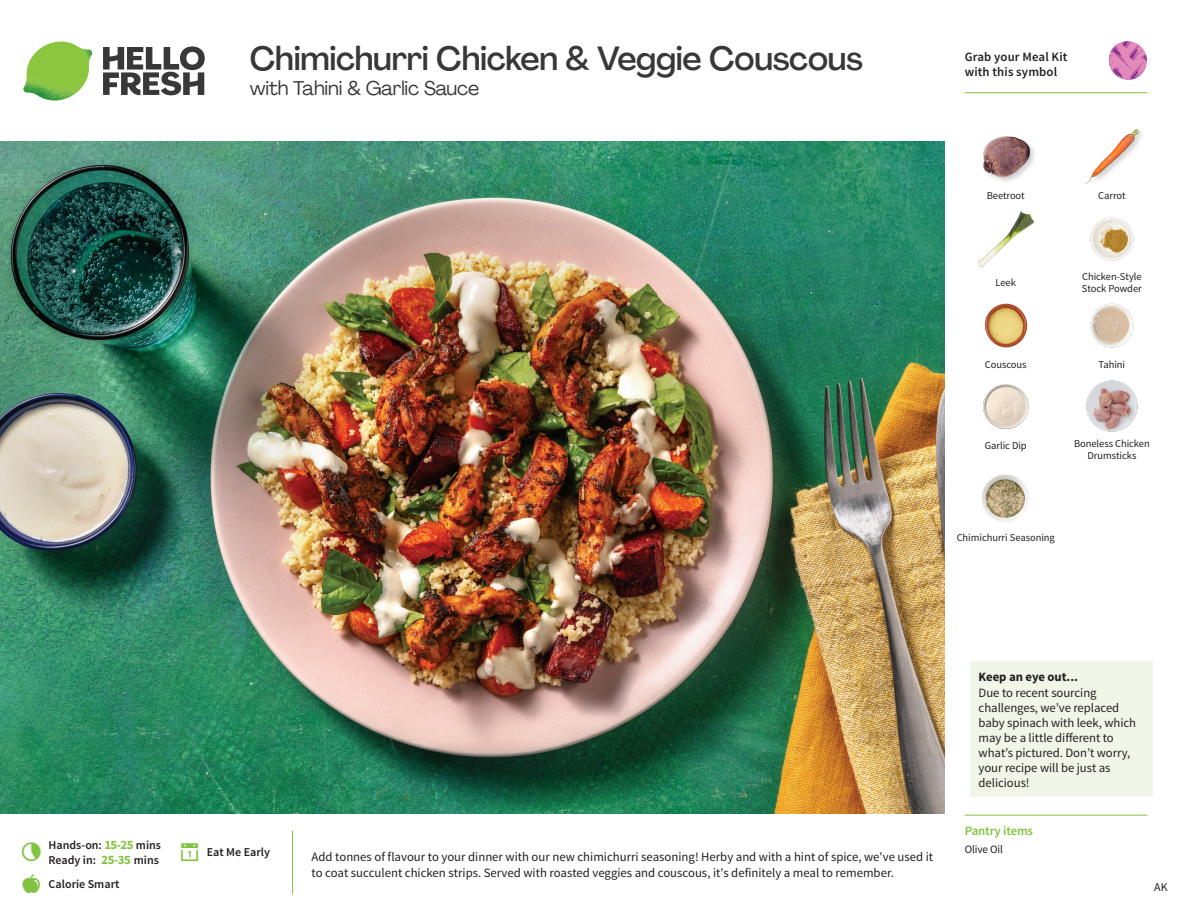
<style>
.page{position:relative;width:1188px;height:918px;background:#fff}
.page>*{position:absolute;margin:0;border:0;box-sizing:border-box;transform-origin:0 0}
._15_Titel_UK{font:500 33px "Agrandir";letter-spacing:-.01em;color:#383839}
._15_Titel_UK-2{font:19.5px "Agrandir";letter-spacing:-.01em;color:#383839}
.Step_6_Text_AU{font:12.75px/16.5px "Source Sans Pro";color:#231f20}
.Header_Back{font:12.75px/15px "Source Sans Pro";letter-spacing:-.005em;color:#231f20}
.t1{font:600 12.75px/15px "Source Sans Pro";letter-spacing:.01em;color:#231f20}
._04_Headers_Front{font:600 12.75px "Source Sans Pro";letter-spacing:-.01em;color:#81c340}
._04_Intro{font:600 12px "Source Sans Pro";color:#231f20}
.t2{font:12px "Source Sans Pro";color:#231f20}
._05_Pantry{font:11.25px "Source Sans Pro";letter-spacing:-.01em;color:#231f20}
._18_FRONT_ingredient{font:10.5px/12px "Source Sans Pro";letter-spacing:-.005em;color:#231f20}
.s1{font-weight:700;font-size:12.75px;color:#81c340}
.s2{font-weight:700}
</style>
<div class="page">
<svg style="left:103px;top:46px;width:102px;height:49px"></svg>
<img style="left:23px;top:42px;width:69px;height:59px">
<div style="left:970px;top:661px;width:183px;height:136px;background:#f0f7e8"></div>
<svg style="left:1090px;top:41px;width:58px;height:53px"></svg>
<hr style="left:965px;top:92px;width:183px;height:1px;background:#81c340">
<img style="left:0;top:142px;width:945px;height:672px">
<img style="left:1090px;top:303px;width:44px;height:45px">
<img style="left:1086px;top:381px;width:51px;height:51px">
<img style="left:983px;top:384px;width:46px;height:46px">
<img style="left:982px;top:474px;width:47px;height:48px">
<img style="left:984px;top:303px;width:44px;height:45px">
<img style="left:978px;top:211px;width:56px;height:57px">
<img style="left:1090px;top:217px;width:44px;height:44px">
<img style="left:983px;top:136px;width:51px;height:46px">
<img style="left:1085px;top:128px;width:56px;height:56px">
<hr style="left:965px;top:815px;width:183px;height:1px;background:#81c340">
<p class="_15_Titel_UK" style="left:250px;top:38px;width:615px">Chimichurri Chicken &amp; Veggie Couscous</p>
<p class="_15_Titel_UK-2" style="left:250px;top:76px;width:231px">with Tahini &amp; Garlic Sauce</p>
<p class="t1" style="left:965px;top:50px;width:104px">Grab your Meal Kit with this symbol</p>
<p class="_18_FRONT_ingredient" style="left:987px;top:189px;width:40px">Beetroot</p>
<p class="_18_FRONT_ingredient" style="left:1098px;top:189px;width:29px">Carrot</p>
<p class="_18_FRONT_ingredient" style="left:996px;top:276px;width:22px">Leek</p>
<p class="_18_FRONT_ingredient" style="left:1082px;top:270px;width:61px">Chicken-Style<br>Stock Powder</p>
<p class="_18_FRONT_ingredient" style="left:985px;top:359px;width:43px">Couscous</p>
<p class="_18_FRONT_ingredient" style="left:1099px;top:359px;width:28px">Tahini</p>
<p class="_18_FRONT_ingredient" style="left:985px;top:440px;width:44px">Garlic Dip</p>
<p class="_18_FRONT_ingredient" style="left:1074px;top:437px;width:77px;text-align:center">Boneless Chicken<br>Drumsticks</p>
<p class="_18_FRONT_ingredient" style="left:957px;top:532px;width:100px">Chimichurri Seasoning</p>
<p class="_04_Intro" style="left:48px;top:837px;width:114px">Hands-on: <span class="s1">15-25</span> mins</p>
<p class="_04_Intro" style="left:48px;top:852px;width:112px">Ready in: <span class="s1">25-35</span> mins</p>
<p class="_04_Intro" style="left:49px;top:876px;width:72px">Calorie Smart</p>
<p class="_04_Intro" style="left:207px;top:845px;width:65px">Eat Me Early</p>
<p class="Step_6_Text_AU" style="left:312px;top:848px;width:623px">Add tonnes of flavour to your dinner with our new chimichurri seasoning! Herby and with a hint of spice, we've used it to coat succulent chicken strips. Served with roasted veggies and couscous, it's definitely a meal to remember.</p>
<p class="Header_Back" style="left:979px;top:669px;width:120px;line-height:16.5px"><span class="s2">Keep an eye out...<br></span>Due to recent sourcing</p>
<p class="Header_Back" style="left:979px;top:701px;width:159px">challenges, we’ve replaced baby spinach with leek, which may be a little different to what’s pictured. Don’t worry, your recipe will be just as delicious!</p>
<p class="_04_Headers_Front" style="left:965px;top:822px;width:70px">Pantry items</p>
<p class="_05_Pantry" style="left:965px;top:842px;width:40px">Olive Oil</p>
<p class="t2" style="left:1154px;top:879px;width:15px">AK</p>
</div>
